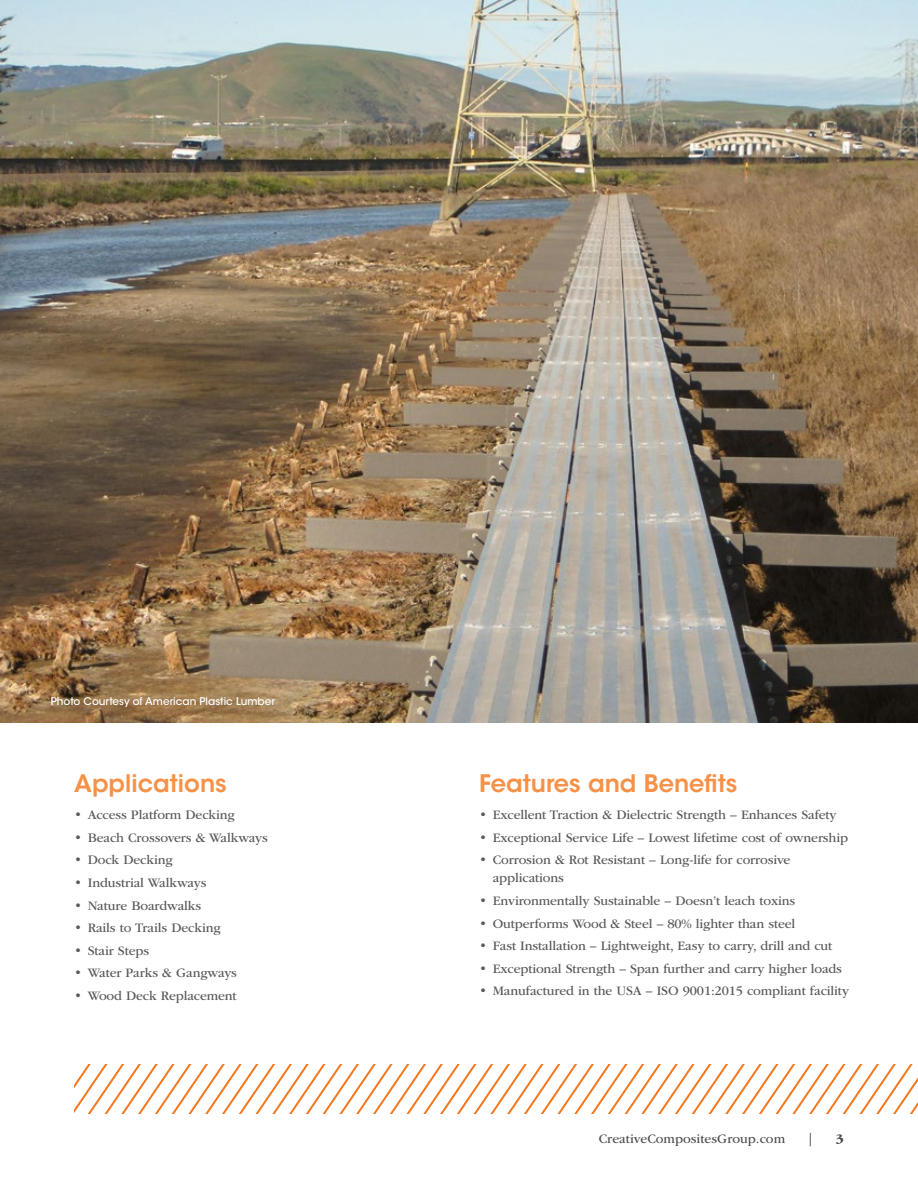
<style>
.page{position:relative;width:918px;height:1188px;background:#fff}
.page>*{position:absolute;margin:0;border:0;box-sizing:border-box;transform-origin:0 0}
.t1{font:600 24px "ITC Avant Garde Std";color:#f79147}
.t2{font:13.5px/18px "ITC Garamond Std";letter-spacing:-.01em;color:#58595b}
.t3{font:13.5px "ITC Garamond Std";color:#4d4d4f}
.t4{font:700 13.5px "ITC Garamond Std";color:#4d4d4f}
.t5{font:500 10.5px "ITC Avant Garde Std";color:#fff}
</style>
<div class="page">
<svg style="left:74px;top:1065px;width:844px;height:49px"></svg>
<img style="left:0;top:0;width:918px;height:723px">
<p class="t5" style="left:51px;top:695px;width:226px">Photo Courtesy of American Plastic Lumber</p>
<h1 class="t1" style="left:74px;top:768px;width:154px">Applications</h1>
<p class="t2" style="left:74px;top:806px;width:162px">• Access Platform Decking</p>
<p class="t2" style="left:74px;top:829px;width:195px">• Beach Crossovers &amp; Walkways</p>
<p class="t2" style="left:74px;top:851px;width:100px">• Dock Decking</p>
<p class="t2" style="left:74px;top:874px;width:134px">• Industrial Walkways</p>
<p class="t2" style="left:74px;top:897px;width:129px">• Nature Boardwalks</p>
<p class="t2" style="left:74px;top:919px;width:148px">• Rails to Trails Decking</p>
<p class="t2" style="left:74px;top:942px;width:76px">• Stair Steps</p>
<p class="t2" style="left:74px;top:964px;width:164px">• Water Parks &amp; Gangways</p>
<p class="t2" style="left:74px;top:987px;width:164px">• Wood Deck Replacement</p>
<h1 class="t1" style="left:479px;top:768px;width:260px">Features and Benefits</h1>
<p class="t2" style="left:479px;top:806px;width:359px">• Excellent Traction &amp; Dielectric Strength – Enhances Safety</p>
<p class="t2" style="left:479px;top:829px;width:370px">• Exceptional Service Life – Lowest lifetime cost of ownership</p>
<p class="t2" style="left:493px;top:851px;width:299px;text-indent:-14px">• Corrosion &amp; Rot Resistant – Long-life for corrosive applications</p>
<p class="t2" style="left:479px;top:892px;width:318px">• Environmentally Sustainable – Doesn’t leach toxins</p>
<p class="t2" style="left:479px;top:915px;width:318px">• Outperforms Wood &amp; Steel – 80% lighter than steel</p>
<p class="t2" style="left:479px;top:937px;width:355px">• Fast Installation – Lightweight, Easy to carry, drill and cut</p>
<p class="t2" style="left:479px;top:960px;width:364px">• Exceptional Strength – Span further and carry higher loads</p>
<p class="t2" style="left:479px;top:982px;width:371px">• Manufactured in the USA – ISO 9001:2015 compliant facility</p>
<p class="t3" style="left:599px;top:1132px;width:188px">CreativeCompositesGroup.com</p>
<p class="t3" style="left:807px;top:1132px;width:9px">|</p>
<p class="t4" style="left:836px;top:1132px;width:9px">3</p>
</div>
